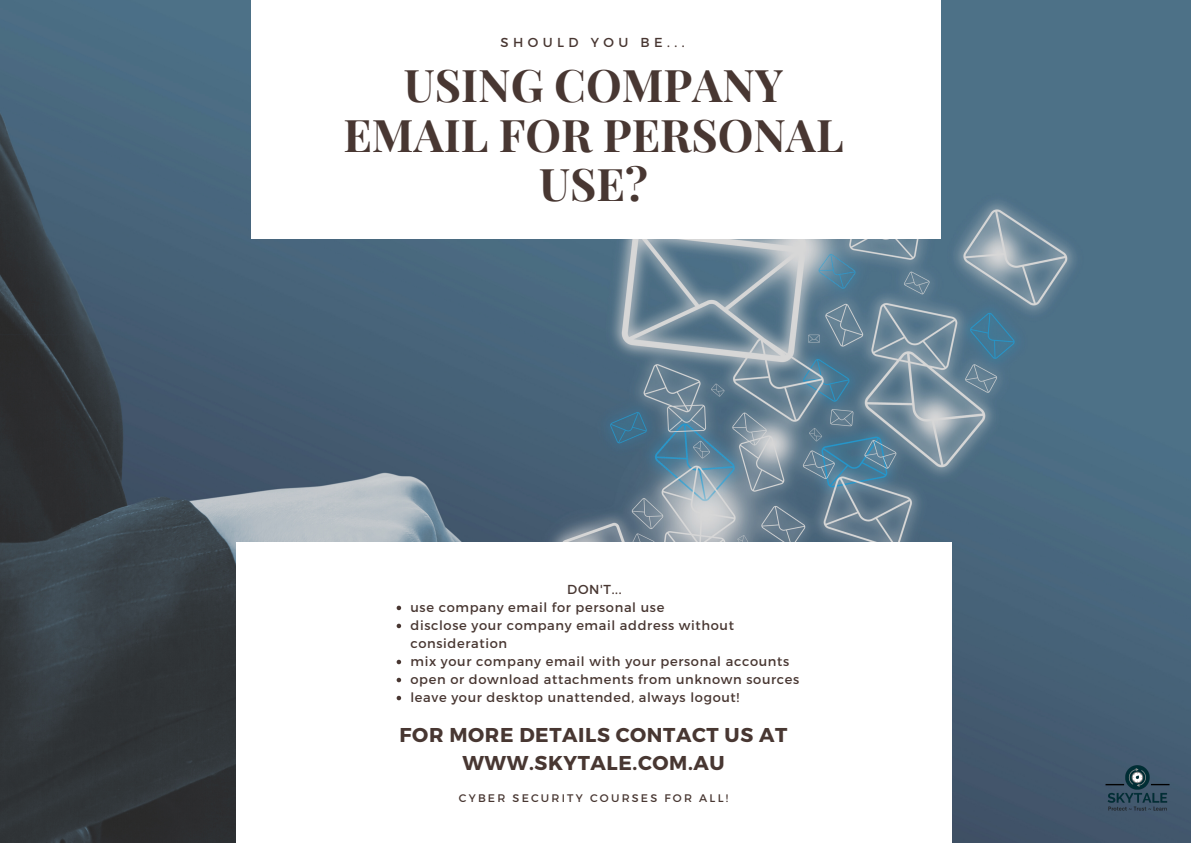
<style>
.page{position:relative;width:1191px;height:843px;background:#fff}
.page>*{position:absolute;margin:0;border:0;box-sizing:border-box;transform-origin:0 0}
.t1{font:700 45px/49.5px "Playfair Display";color:#483732;text-align:center}
.t2{font:700 20px/27.8px "Montserrat";letter-spacing:.03em;color:#483732;text-align:center}
.t3{font:13px/18px "Montserrat";letter-spacing:.05em;color:#483732}
.t4{font:13px "Montserrat";letter-spacing:.34em;color:#483732}
.t5{font:11px "Montserrat";letter-spacing:.2em;color:#483732}
</style>
<div class="page">
<img style="left:0;top:0;width:1190px;height:842px">
<div style="left:251px;top:0;width:689px;height:239px;background:#fff"></div>
<div style="left:236px;top:542px;width:715px;height:300px;background:#fff"></div>
<svg style="left:396px;top:605px;width:5px;height:5px"></svg>
<svg style="left:396px;top:623px;width:5px;height:5px"></svg>
<svg style="left:396px;top:659px;width:5px;height:5px"></svg>
<svg style="left:396px;top:677px;width:5px;height:5px"></svg>
<svg style="left:396px;top:695px;width:5px;height:5px"></svg>
<img style="left:1083px;top:734px;width:107px;height:108px">
<p class="t4" style="left:500px;top:34px;width:185px">SHOULD YOU BE...</p>
<p class="t1" style="left:343px;top:58px;width:501px">USING COMPANY<br>EMAIL FOR PERSONAL<br>USE?</p>
<p class="t3" style="left:567px;top:579px;width:56px">DON'T...</p>
<p class="t3" style="left:410px;top:597px;width:255px">use company email for personal use</p>
<p class="t3" style="left:410px;top:615px;width:325px">disclose your company email address without consideration</p>
<p class="t3" style="left:410px;top:651px;width:380px">mix your company email with your personal accounts</p>
<p class="t3" style="left:410px;top:669px;width:390px">open or download attachments from unknown sources</p>
<p class="t3" style="left:410px;top:687px;width:330px">leave your desktop unattended, always logout!</p>
<p class="t2" style="left:399px;top:719px;width:389px">FOR MORE DETAILS CONTACT US AT<br>WWW.SKYTALE.COM.AU</p>
<p class="t5" style="left:459px;top:790px;width:271px">CYBER SECURITY COURSES FOR ALL!</p>
</div>
